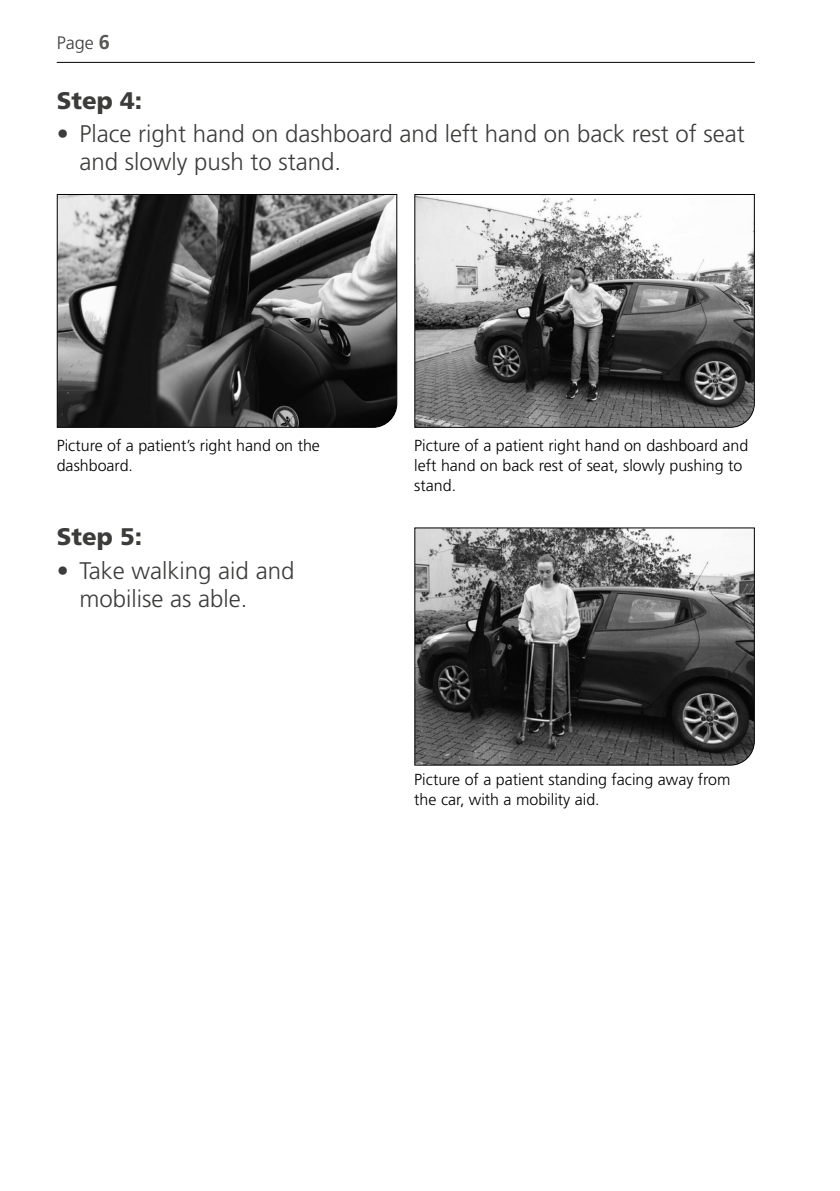
<style>
.page{position:relative;width:840px;height:1191px;background:#fff}
.page>*{position:absolute;margin:0;border:0;box-sizing:border-box;transform-origin:0 0}
.t1{font:300 24px/28px "Frutiger LT Std";color:#3c3c3b}
.t2{font:900 24px "Frutiger LT Std";color:#3c3c3b}
.t3{font:300 18px "Frutiger LT Std";color:#3c3c3b}
.t4{font:300 16px/20px "Frutiger LT Std";color:#000}
.s1{font-weight:700;font-size:20px;color:#575756}
</style>
<div class="page">
<hr style="left:57px;top:62px;width:697px;height:1px;background:#000">
<svg style="left:56px;top:194px;width:341px;height:234px;background:#515151"></svg>
<svg style="left:414px;top:194px;width:341px;height:234px"></svg>
<svg style="left:414px;top:527px;width:341px;height:239px;background:#5c5c5c"></svg>
<p class="t3" style="left:57px;top:33px;width:55px">Page <span class="s1">6</span></p>
<h1 class="t2" style="left:57px;top:86px;width:87px">Step 4:</h1>
<h1 class="t1" style="left:79px;top:120px;width:666px;text-indent:-23px">• Place right hand on dashboard and left hand on back rest of seat and slowly push to stand.</h1>
<p class="t4" style="left:57px;top:436px;width:264px">Picture of a patient’s right hand on the dashboard.</p>
<p class="t4" style="left:414px;top:436px;width:335px">Picture of a patient right hand on dashboard and left hand on back rest of seat, slowly pushing to stand.</p>
<h1 class="t2" style="left:57px;top:522px;width:87px">Step 5:</h1>
<h1 class="t1" style="left:79px;top:557px;width:216px;text-indent:-23px">• Take walking aid and mobilise as able.</h1>
<p class="t4" style="left:414px;top:769px;width:317px">Picture of a patient standing facing away from the car, with a mobility aid.</p>
</div>
